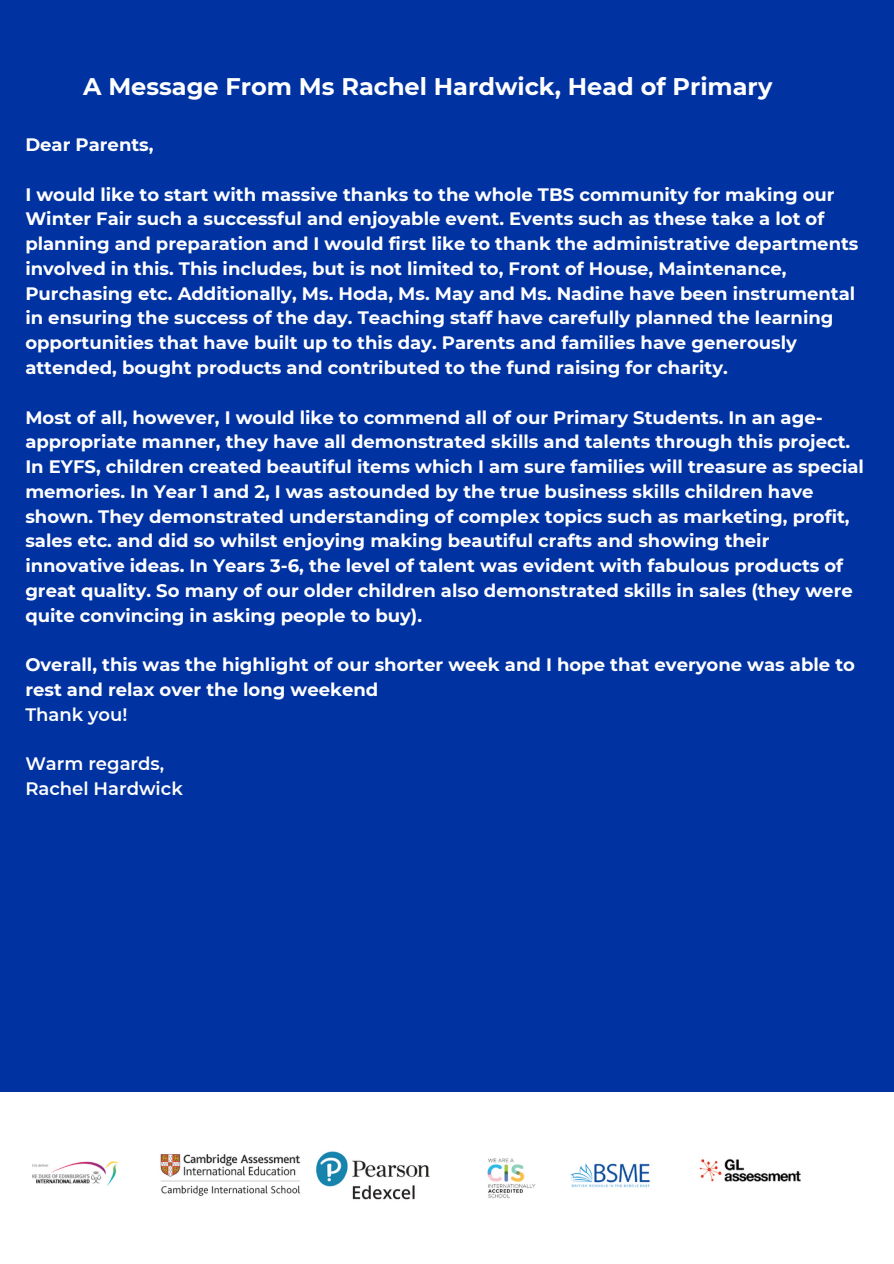
<style>
.page{position:relative;width:894px;height:1264px;background:#fff}
.page>*{position:absolute;margin:0;border:0;box-sizing:border-box;transform-origin:0 0}
.t1{font:700 24px "Montserrat";color:#fff}
.t2{font:700 18px/24.8px "Montserrat";color:#fff}
.t3{font:600 18px "Montserrat";color:#fff}
</style>
<div class="page">
<div style="left:0;top:0;width:893px;height:1092px;background:#0033a1"></div>
<img style="left:32px;top:1151px;width:769px;height:49px">
<p class="t1" style="left:83px;top:71px;width:690px">A Message From Ms Rachel Hardwick, Head of Primary</p>
<h1 class="t2" style="left:25px;top:132px;width:130px">Dear Parents,</h1>
<p class="t2" style="left:25px;top:182px;width:834px">I would like to start with massive thanks to the whole TBS community for making our Winter Fair such a successful and enjoyable event. Events such as these take a lot of planning and preparation and I would first like to thank the administrative departments involved in this. This includes, but is not limited to, Front of House, Maintenance, Purchasing etc. Additionally, Ms. Hoda, Ms. May and Ms. Nadine have been instrumental in ensuring the success of the day. Teaching staff have carefully planned the learning opportunities that have built up to this day. Parents and families have generously attended, bought products and contributed to the fund raising for charity.</p>
<p class="t2" style="left:25px;top:404px;width:839px">Most of all, however, I would like to commend all of our Primary Students. In an age&shy;appropriate manner, they have all demonstrated skills and talents through this project.<br>In EYFS, children created beautiful items which I am sure families will treasure as special memories. In Year 1 and 2, I was astounded by the true business skills children have shown. They demonstrated understanding of complex topics such as marketing, profit, sales etc. and did so whilst enjoying making beautiful crafts and showing their innovative ideas. In Years 3-6, the level of talent was evident with fabulous products of great quality. So many of our older children also demonstrated skills in sales (they were quite convincing in asking people to buy).</p>
<p class="t2" style="left:25px;top:652px;width:831px">Overall, this was the highlight of our shorter week and I hope that everyone was able to rest and relax over the long weekend</p>
<p class="t3" style="left:25px;top:703px;width:104px">Thank you!</p>
<p class="t3" style="left:25px;top:752px;width:140px">Warm regards,</p>
<p class="t3" style="left:25px;top:777px;width:159px">Rachel Hardwick</p>
</div>
